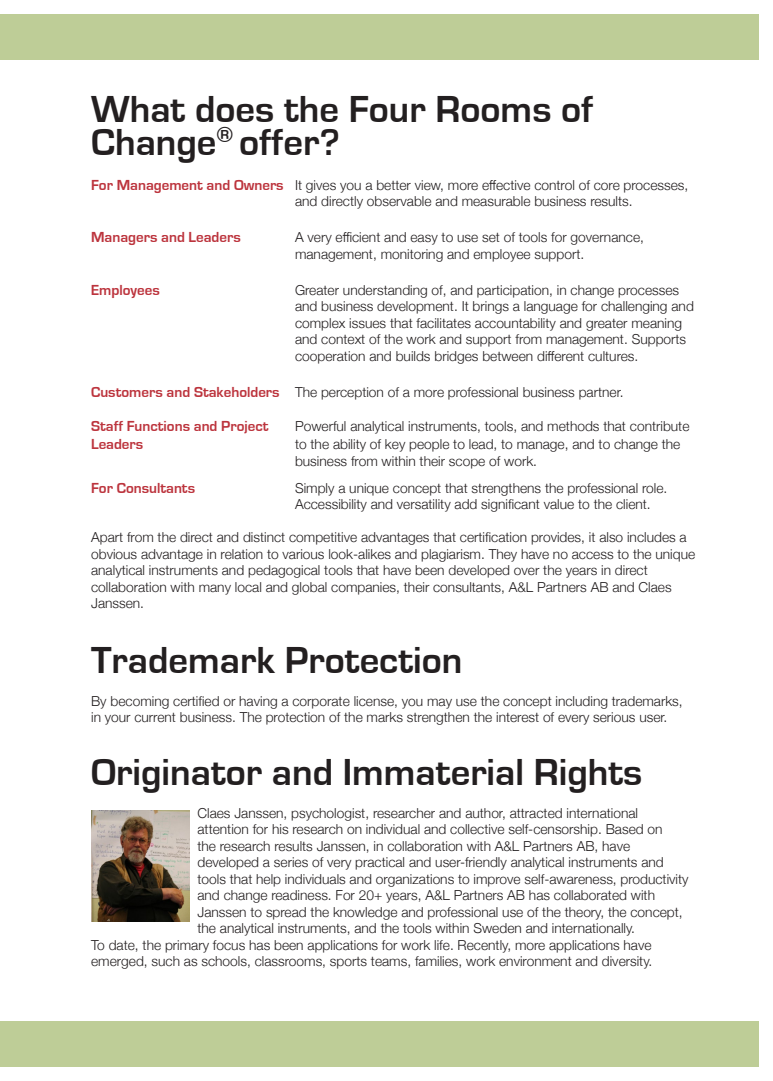
<style>
.page{position:relative;width:773px;height:1081px;background:#fff}
.page>*{position:absolute;margin:0;border:0;box-sizing:border-box;transform-origin:0 0}
.t1{font:700 38.75px/33.8px "Eurostile";color:#231f20}
.t2{font:700 15px "Eurostile";color:#bc343d}
.t3{font:300 13.75px/16.5px "Helvetica Neue";color:#231f20}
.s1{font-family:"Eurostile";font-weight:700;font-size:15px;color:#bc343d}
</style>
<div class="page">
<div style="left:0;top:1022px;width:758px;height:45px;background:#becd97"></div>
<div style="left:0;top:14px;width:758px;height:45px;background:#becd97"></div>
<img style="left:91px;top:810px;width:99px;height:112px">
<p class="t1" style="left:91px;top:93px;width:503px">What does the Four Rooms of<br>Change<sup>®</sup> offer?</p>
<p class="t3" style="left:295px;top:176px;width:395px;text-indent:-204px"><span class="s1">For Management and Owners</span> It gives you a better view, more effective control of core processes, and directly observable and measurable business results.</p>
<p class="t2" style="left:91px;top:229px;width:151px">Managers and Leaders</p>
<p class="t3" style="left:295px;top:228px;width:350px">A very efficient and easy to use set of tools for governance, management, monitoring and employee support.</p>
<p class="t2" style="left:91px;top:282px;width:70px">Employees</p>
<p class="t3" style="left:295px;top:281px;width:400px">Greater understanding of, and participation, in change processes and business development. It brings a language for challenging and complex issues that facilitates accountability and greater meaning and context of the work and support from management. Supports cooperation and builds bridges between different cultures.</p>
<p class="t3" style="left:91px;top:383px;width:534px"><span class="s1">Customers and Stakeholders</span> The perception of a more professional business partner.</p>
<p class="t2" style="left:91px;top:418px;width:179px">Staff Functions and Project</p>
<p class="t3" style="left:295px;top:417px;width:396px">Powerful analytical instruments, tools, and methods that contribute</p>
<p class="t2" style="left:91px;top:436px;width:54px">Leaders</p>
<p class="t3" style="left:295px;top:435px;width:387px">to the ability of key people to lead, to manage, and to change the business from within their scope of work.</p>
<p class="t2" style="left:91px;top:480px;width:105px">For Consultants</p>
<p class="t3" style="left:295px;top:479px;width:374px">Simply a unique concept that strengthens the professional role.<br>Accessibility and versatility add significant value to the client.</p>
<p class="t3" style="left:91px;top:528px;width:605px">Apart from the direct and distinct competitive advantages that certification provides, it also includes a obvious advantage in relation to various look-alikes and plagiarism. They have no access to the unique analytical instruments and pedagogical tools that have been developed over the years in direct</p>
<p class="t3" style="left:91px;top:578px;width:582px">collaboration with many local and global companies, their consultants, A&amp;L Partners AB and Claes<br>Janssen.</p>
<p class="t1" style="left:91px;top:644px;width:373px">Trademark Protection</p>
<p class="t3" style="left:91px;top:692px;width:593px">By becoming certified or having a corporate license, you may use the concept including trademarks, in your current business. The protection of the marks strengthen the interest of every serious user.</p>
<p class="t1" style="left:91px;top:756px;width:552px">Originator and Immaterial Rights</p>
<p class="t3" style="left:197px;top:804px;width:466px">Claes Janssen, psychologist, researcher and author, attracted international attention for his research on individual and collective self-censorship. Based on</p>
<p class="t3" style="left:197px;top:837px;width:492px">the research results Janssen, in collaboration with A&amp;L Partners AB, have developed a series of very practical and user-friendly analytical instruments and tools that help individuals and organizations to improve self-awareness, productivity and change readiness. For 20+ years, A&amp;L Partners AB has collaborated with Janssen to spread the knowledge and professional use of the theory, the concept, the analytical instruments, and the tools within Sweden and internationally.</p>
<p class="t3" style="left:91px;top:936px;width:562px">To date, the primary focus has been applications for work life. Recently, more applications have emerged, such as schools, classrooms, sports teams, families, work environment and diversity.</p>
</div>
